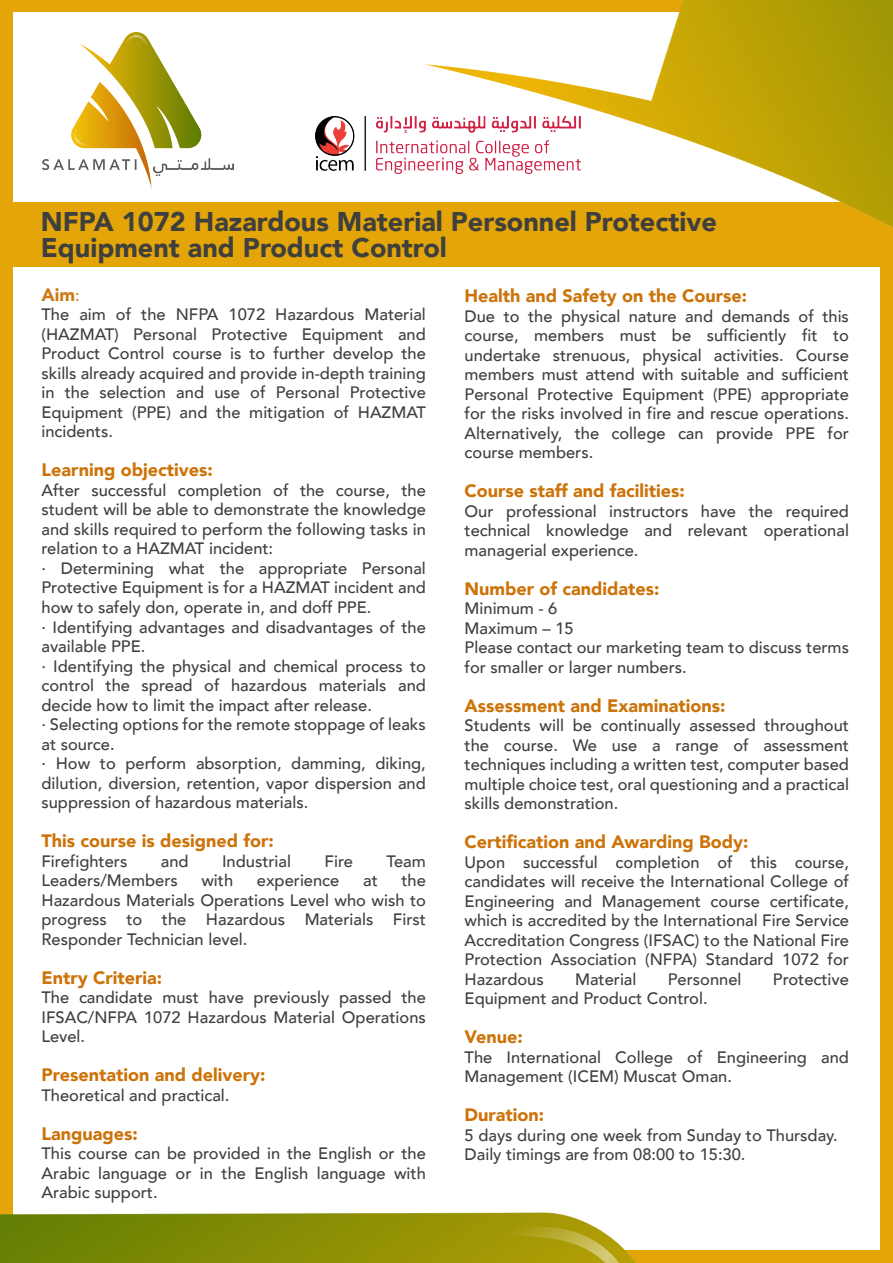
<style>
.page{position:relative;width:893px;height:1263px;background:#fff}
.page>*{position:absolute;margin:0;border:0;box-sizing:border-box;transform-origin:0 0}
.t1{font:900 27px/25.5px "Avenir";color:#3f3f3e}
.t2{font:900 18px "Avenir";color:#cc7309}
.t3{font:900 18px "Avenir";color:#ce7a16}
.t4{font:500 16.5px/19.5px "Avenir";color:#3f3f3e;text-align:justify}
.s1{font-weight:500;font-size:16.5px}
</style>
<div class="page">
<div style="left:0;top:202px;width:893px;height:65px;background:#e3a508"></div>
<div style="left:880px;top:0;width:13px;height:1263px;background:#e3a508"></div>
<div style="left:0;top:0;width:13px;height:1263px;background:#e3a508"></div>
<div style="left:0;top:0;width:893px;height:12px;background:#e3a508"></div>
<div style="left:0;top:1250px;width:893px;height:13px;background:#e3a508"></div>
<img style="left:42px;top:32px;width:191px;height:157px">
<img style="left:425px;top:0;width:468px;height:228px">
<img style="left:0;top:1213px;width:636px;height:50px">
<img style="left:315px;top:116px;width:265px;height:58px">
<h1 class="t1" style="left:41px;top:208px;width:677px">NFPA 1072 Hazardous Material Personnel Protective<br>Equipment and Product Control</h1>
<p class="t3" style="left:41px;top:279px;width:40px">Aim<span class="s1">:</span></p>
<p class="t4" style="left:41px;top:304px;width:386px">The aim of the NFPA 1072 Hazardous Material (HAZMAT) Personal Protective Equipment and Product Control course is to further develop the skills already acquired and provide in-depth training in the selection and use of Personal Protective Equipment (PPE) and the mitigation of HAZMAT incidents.</p>
<p class="t2" style="left:41px;top:455px;width:173px">Learning objectives:</p>
<p class="t4" style="left:41px;top:480px;width:386px;text-align:left">After successful completion of the course, the student will be able to demonstrate the knowledge and skills required to perform the following tasks in relation to a HAZMAT incident:<br>· Determining what the appropriate Personal Protective Equipment is for a HAZMAT incident and how to safely don, operate in, and doff PPE.<br>· Identifying advantages and disadvantages of the available PPE.<br>· Identifying the physical and chemical process to control the spread of hazardous materials and decide how to limit the impact after release.<br>· Selecting options for the remote stoppage of leaks at source.<br>· How to perform absorption, damming, diking, dilution, diversion, retention, vapor dispersion and suppression of hazardous materials.</p>
<p class="t2" style="left:41px;top:825px;width:234px">This course is designed for:</p>
<p class="t4" style="left:41px;top:850px;width:87px">Firefighters</p>
<p class="t4" style="left:161px;top:850px;width:29px">and</p>
<p class="t4" style="left:222px;top:850px;width:71px">Industrial</p>
<p class="t4" style="left:325px;top:850px;width:30px">Fire</p>
<p class="t4" style="left:386px;top:850px;width:41px">Team</p>
<p class="t4" style="left:41px;top:870px;width:138px">Leaders/Members</p>
<p class="t4" style="left:201px;top:870px;width:33px">with</p>
<p class="t4" style="left:257px;top:870px;width:84px">experience</p>
<p class="t4" style="left:363px;top:870px;width:16px">at</p>
<p class="t2" style="left:464px;top:281px;width:284px">Health and Safety on the Course:</p>
<p class="t4" style="left:464px;top:305px;width:386px">Due to the physical nature and demands of this course, members must be sufficiently fit to undertake strenuous, physical activities. Course members must attend with suitable and sufficient Personal Protective Equipment (PPE) appropriate for the risks involved in fire and rescue operations.<br>Alternatively, the college can provide PPE for course members.</p>
<p class="t2" style="left:464px;top:476px;width:222px">Course staff and facilities:</p>
<p class="t4" style="left:464px;top:500px;width:386px">Our professional instructors have the required technical knowledge and relevant operational managerial experience.</p>
<p class="t2" style="left:464px;top:573px;width:196px">Number of candidates:</p>
<p class="t4" style="left:464px;top:598px;width:386px;text-align:left">Minimum - 6<br>Maximum – 15<br>Please contact our marketing team to discuss terms for smaller or larger numbers.</p>
<p class="t2" style="left:464px;top:690px;width:262px">Assessment and Examinations:</p>
<p class="t4" style="left:464px;top:715px;width:386px">Students will be continually assessed throughout the course. We use a range of assessment techniques including a written test, computer based multiple choice test, oral questioning and a practical skills demonstration.</p>
<p class="t2" style="left:464px;top:827px;width:286px">Certification and Awarding Body:</p>
<p class="t4" style="left:464px;top:851px;width:386px">Upon successful completion of this course, candidates will receive the International College of Engineering and Management course certificate, which is accredited by the International Fire Service Accreditation Congress (IFSAC) to the National Fire Protection Association (NFPA) Standard 1072 for Hazardous</p>
<p class="t4" style="left:41px;top:870px;width:386px;text-indent:360px">the Hazardous Materials Operations Level who wish to progress to the Hazardous Materials First Responder Technician level.</p>
<p class="t2" style="left:41px;top:962px;width:122px">Entry Criteria:</p>
<p class="t4" style="left:41px;top:987px;width:386px">The candidate must have previously passed the IFSAC/NFPA 1072 Hazardous Material Operations Level.</p>
<p class="t2" style="left:41px;top:1059px;width:226px">Presentation and delivery:</p>
<p class="t4" style="left:41px;top:1084px;width:189px">Theoretical and practical.</p>
<p class="t2" style="left:41px;top:1118px;width:98px">Languages:</p>
<p class="t4" style="left:41px;top:1143px;width:386px">This course can be provided in the English or the Arabic language or in the English language with Arabic support.</p>
<p class="t4" style="left:575px;top:969px;width:63px">Material</p>
<p class="t4" style="left:668px;top:969px;width:75px">Personnel</p>
<p class="t4" style="left:773px;top:969px;width:78px">Protective</p>
<p class="t4" style="left:464px;top:988px;width:245px">Equipment and Product Control.</p>
<p class="t2" style="left:464px;top:1022px;width:60px">Venue:</p>
<p class="t4" style="left:464px;top:1046px;width:386px">The International College of Engineering and<br>Management (ICEM) Muscat Oman.</p>
<p class="t2" style="left:464px;top:1100px;width:81px">Duration:</p>
<p class="t4" style="left:464px;top:1124px;width:375px">5 days during one week from Sunday to Thursday.<br>Daily timings are from 08:00 to 15:30.</p>
</div>
